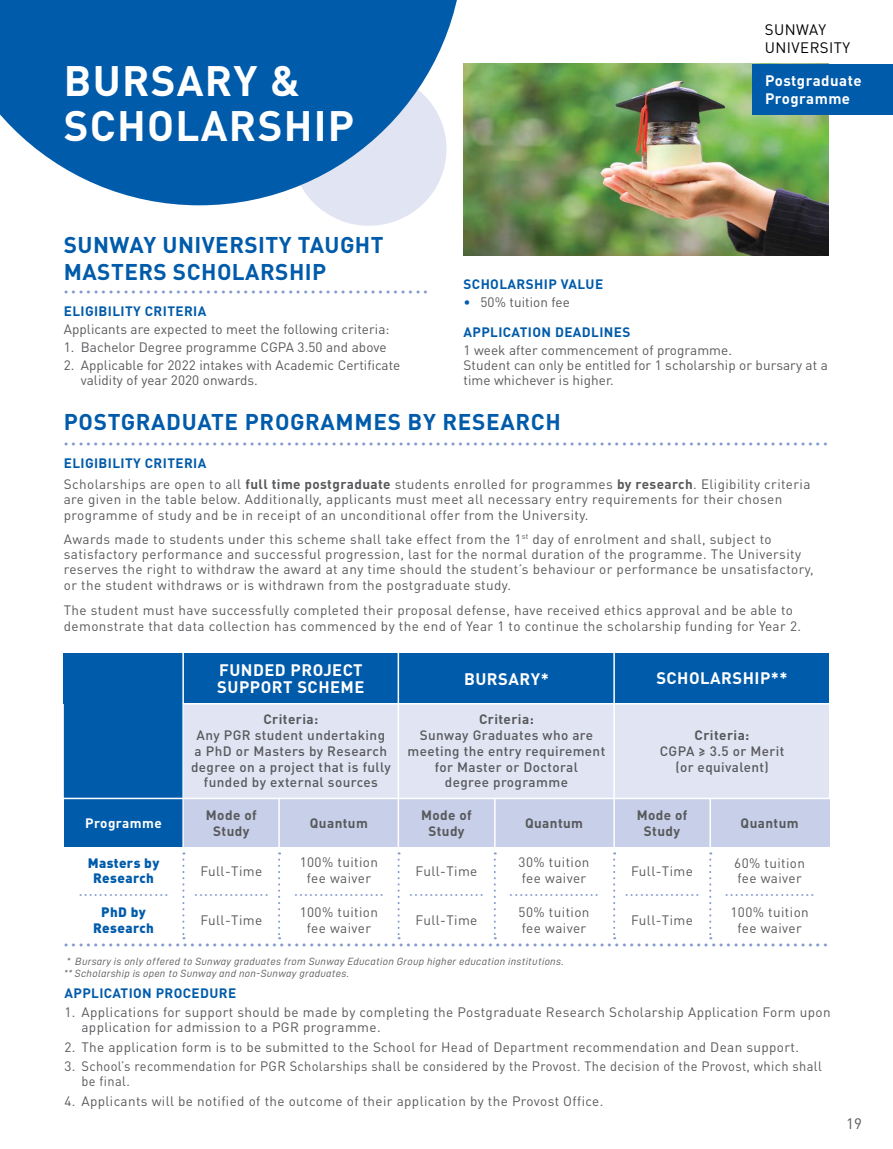
<style>
.page{position:relative;width:893px;height:1149px;background:#fff}
.page>*{position:absolute;margin:0;border:0;box-sizing:border-box;transform-origin:0 0}
.t1{font:700 42px/45px "DIN Pro";letter-spacing:.03em;color:#fff}
.t2{font:700 22.5px/27px "DIN Pro";letter-spacing:.02em;color:#005baa}
.t3{font:700 16.5px/16.5px "DIN Pro";letter-spacing:.03em;color:#fff}
.t4{font:700 15px/18px "DIN Pro";letter-spacing:.03em;color:#fff}
.t5{font:15px/18px "DIN Pro";letter-spacing:.03em;color:#000}
.t6{font:15px "DIN Pro";color:#58595b}
.t7{font:13.5px/15.8px "DIN Pro";letter-spacing:.03em;color:#58595b}
.t8{font:13.5px/15px "DIN Pro";letter-spacing:.005em;color:#58595b}
.t9{font:500 13.5px/15.8px "DIN Pro";letter-spacing:.03em;color:#58595b;text-align:center}
.t10{font:700 13.5px/16.2px "DIN Pro";letter-spacing:.03em;color:#58595b;text-align:center}
.t11{font:700 13.5px "DIN Pro";letter-spacing:.03em;color:#005baa}
.t12{font:900 13.5px/15.8px "DIN Pro";letter-spacing:.03em;color:#005baa;text-align:center}
.t13{font:700 13.5px "DIN Pro";letter-spacing:.03em;color:#fff}
.t14{font:10.5px/12.6px "D DIN Italic";letter-spacing:.03em;color:#58595b}
.t15{font:9px "DIN Pro";color:#8298cd}
.t16{font:6px "DIN Pro";color:#8298cd}
.s1{color:#005baa}
.s2{font-weight:700;color:#005baa}
.s3{font-weight:700}
</style>
<div class="page">
<div style="left:291px;top:72px;width:155px;height:154px;background:#e1e4f3;border-radius:50%"></div>
<svg style="left:0;top:0;width:457px;height:205px;fill:#005baa"></svg>
<div style="left:64px;top:798px;width:766px;height:48px;background:#c7cfe9"></div>
<div style="left:64px;top:653px;width:765px;height:145px;background:#e1e4f3"></div>
<div style="left:64px;top:654px;width:119px;height:192px;background:#005baa"></div>
<div style="left:64px;top:653px;width:765px;height:50px;background:#005baa"></div>
<hr style="left:183px;top:702px;width:647px;height:2px;background:#fff">
<hr style="left:278px;top:798px;width:2px;height:48px;background:#fff">
<hr style="left:63px;top:797px;width:767px;height:2px;background:#fff">
<hr style="left:398px;top:652px;width:1px;height:196px;background:#fff">
<hr style="left:613px;top:652px;width:2px;height:195px;background:#fff">
<hr style="left:182px;top:652px;width:2px;height:195px;background:#fff">
<hr style="left:494px;top:798px;width:2px;height:49px;background:#fff">
<hr style="left:709px;top:798px;width:2px;height:48px;background:#fff">
<svg style="left:182px;top:852px;width:2px;height:86px"></svg>
<svg style="left:278px;top:852px;width:2px;height:86px"></svg>
<svg style="left:398px;top:852px;width:2px;height:86px"></svg>
<svg style="left:494px;top:852px;width:2px;height:86px"></svg>
<svg style="left:709px;top:852px;width:2px;height:86px"></svg>
<svg style="left:613px;top:852px;width:2px;height:86px"></svg>
<img style="left:463px;top:64px;width:366px;height:191px">
<div style="left:753px;top:64px;width:140px;height:50px;background:#005baa"></div>
<h1 class="t1" style="left:64px;top:56px;width:292px">BURSARY &amp;<br>SCHOLARSHIP</h1>
<p class="t5" style="left:765px;top:20px;width:87px">SUNWAY<br>UNIVERSITY</p>
<p class="t4" style="left:765px;top:70px;width:98px">Postgraduate<br>Programme</p>
<h2 class="t2" style="left:64px;top:231px;width:321px">SUNWAY UNIVERSITY TAUGHT<br>MASTERS SCHOLARSHIP</h2>
<p class="t15" style="left:64px;top:286px;width:366px">•••••••••••••••••••••••••••••••••••••••••••••••••</p>
<p class="t11" style="left:64px;top:302px;width:144px">ELIGIBILITY CRITERIA</p>
<p class="t8" style="left:64px;top:321px;width:327px">Applicants are expected to meet the following criteria:</p>
<p class="t8" style="left:64px;top:339px;width:324px">1. Bachelor Degree programme CGPA 3.50 and above</p>
<p class="t8" style="left:81px;top:357px;width:321px;text-indent:-17px">2. Applicable for 2022 intakes with Academic Certificate validity of year 2020 onwards.</p>
<p class="t11" style="left:463px;top:275px;width:141px">SCHOLARSHIP VALUE</p>
<p class="t8" style="left:463px;top:294px;width:108px"><span class="s1">•</span> 50% tuition fee</p>
<p class="t11" style="left:463px;top:323px;width:169px">APPLICATION DEADLINES</p>
<p class="t8" style="left:463px;top:342px;width:366px">1 week after commencement of programme.<br>Student can only be entitled for 1 scholarship or bursary at a time whichever is higher.</p>
<h2 class="t2" style="left:64px;top:407px;width:499px">POSTGRADUATE PROGRAMMES BY RESEARCH</h2>
<p class="t15" style="left:64px;top:437px;width:765px">•••••••••••••••••••••••••••••••••••••••••••••••••••••••••••••••••••••••••••••••••••••••••••••••••••••••</p>
<p class="t7" style="left:64px;top:451px;width:748px;line-height:21px"><span class="s2">ELIGIBILITY CRITERIA<br></span>Scholarships are open to all <span class="s3">full time postgraduate</span> students enrolled for programmes <span class="s3">by research</span>. Eligibility criteria</p>
<p class="t7" style="left:64px;top:490px;width:720px;line-height:16.2px">are given in the table below. Additionally, applicants must meet all necessary entry requirements for their chosen programme of study and be in receipt of an unconditional offer from the University.</p>
<p class="t7" style="left:64px;top:530px;width:751px">Awards made to students under this scheme shall take effect from the 1<sup>st</sup> day of enrolment and shall, subject to satisfactory performance and successful progression, last for the normal duration of the programme. The University reserves the right to withdraw the award at any time should the student’s behaviour or performance be unsatisfactory, or the student withdraws or is withdrawn from the postgraduate study.</p>
<p class="t7" style="left:64px;top:601px;width:739px;line-height:16.2px">The student must have successfully completed their proposal defense, have received ethics approval and be able to demonstrate that data collection has commenced by the end of Year 1 to continue the scholarship funding for Year 2.</p>
<p class="t3" style="left:464px;top:669px;width:86px">BURSARY*</p>
<p class="t10" style="left:479px;top:710px;width:56px">Criteria:</p>
<p class="t9" style="left:408px;top:726px;width:199px">Sunway Graduates who are meeting the entry requirement for Master or Doctoral<br>degree programme</p>
<p class="t10" style="left:741px;top:814px;width:60px">Quantum</p>
<p class="t7" style="left:734px;top:854px;width:72px">60% tuition fee waiver</p>
<p class="t16" style="left:725px;top:890px;width:90px">••••••••••••••••••</p>
<p class="t7" style="left:730px;top:903px;width:80px;text-align:center">100% tuition fee waiver</p>
<p class="t15" style="left:64px;top:938px;width:765px">•••••••••••••••••••••••••••••••••••••••••••••••••••••••••••••••••••••••••••••••••••••••••••••••••••••••</p>
<p class="t14" style="left:64px;top:954px;width:502px">* Bursary is only offered to Sunway graduates from Sunway Education Group higher education institutions. ** Scholarship is open to Sunway and non-Sunway graduates.</p>
<p class="t3" style="left:217px;top:661px;width:149px">FUNDED PROJECT<br>SUPPORT SCHEME</p>
<p class="t10" style="left:263px;top:710px;width:56px">Criteria:</p>
<p class="t9" style="left:191px;top:726px;width:201px">Any PGR student undertaking<br>a PhD or Masters by Research degree on a project that is fully funded by external sources</p>
<p class="t3" style="left:656px;top:669px;width:133px">SCHOLARSHIP**</p>
<p class="t10" style="left:695px;top:726px;width:56px">Criteria:</p>
<p class="t9" style="left:660px;top:742px;width:126px">CGPA ≥ 3.5 or Merit (or equivalent)</p>
<p class="t10" style="left:206px;top:806px;width:52px">Mode of<br>Study</p>
<p class="t7" style="left:200px;top:862px;width:63px">Full-Time</p>
<p class="t16" style="left:194px;top:890px;width:75px">•••••••••••••••</p>
<p class="t7" style="left:200px;top:910px;width:63px">Full-Time</p>
<p class="t10" style="left:421px;top:806px;width:52px">Mode of<br>Study</p>
<p class="t7" style="left:416px;top:862px;width:63px">Full-Time</p>
<p class="t16" style="left:410px;top:890px;width:75px">•••••••••••••••</p>
<p class="t7" style="left:416px;top:910px;width:63px">Full-Time</p>
<p class="t10" style="left:637px;top:806px;width:52px">Mode of<br>Study</p>
<p class="t7" style="left:631px;top:862px;width:63px">Full-Time</p>
<p class="t16" style="left:625px;top:890px;width:75px">•••••••••••••••</p>
<p class="t7" style="left:631px;top:911px;width:63px">Full-Time</p>
<p class="t10" style="left:310px;top:813px;width:60px">Quantum</p>
<p class="t7" style="left:300px;top:853px;width:80px;text-align:center">100% tuition fee waiver</p>
<p class="t16" style="left:294px;top:890px;width:90px">••••••••••••••••••</p>
<p class="t7" style="left:300px;top:903px;width:80px;text-align:center">100% tuition fee waiver</p>
<p class="t10" style="left:525px;top:813px;width:60px">Quantum</p>
<p class="t7" style="left:519px;top:853px;width:72px">30% tuition fee waiver</p>
<p class="t16" style="left:510px;top:890px;width:90px">••••••••••••••••••</p>
<p class="t7" style="left:519px;top:903px;width:72px">50% tuition fee waiver</p>
<p class="t13" style="left:85px;top:813px;width:78px">Programme</p>
<p class="t12" style="left:88px;top:854px;width:73px">Masters by<br>Research</p>
<p class="t16" style="left:79px;top:890px;width:90px">••••••••••••••••••</p>
<p class="t12" style="left:93px;top:903px;width:62px">PhD by<br>Research</p>
<p class="t11" style="left:64px;top:983px;width:173px">APPLICATION PROCEDURE</p>
<p class="t7" style="left:81px;top:1004px;width:751px;line-height:15px;text-indent:-17px">1. Applications for support should be made by completing the Postgraduate Research Scholarship Application Form upon application for admission to a PGR programme.</p>
<p class="t7" style="left:64px;top:1038px;width:736px">2. The application form is to be submitted to the School for Head of Department recommendation and Dean support.</p>
<p class="t7" style="left:81px;top:1058px;width:742px;line-height:15px;text-indent:-17px">3. School’s recommendation for PGR Scholarships shall be considered by the Provost. The decision of the Provost, which shall be final.</p>
<p class="t7" style="left:64px;top:1092px;width:540px">4. Applicants will be notified of the outcome of their application by the Provost Office.</p>
<p class="t6" style="left:846px;top:1112px;width:17px">19</p>
</div>
